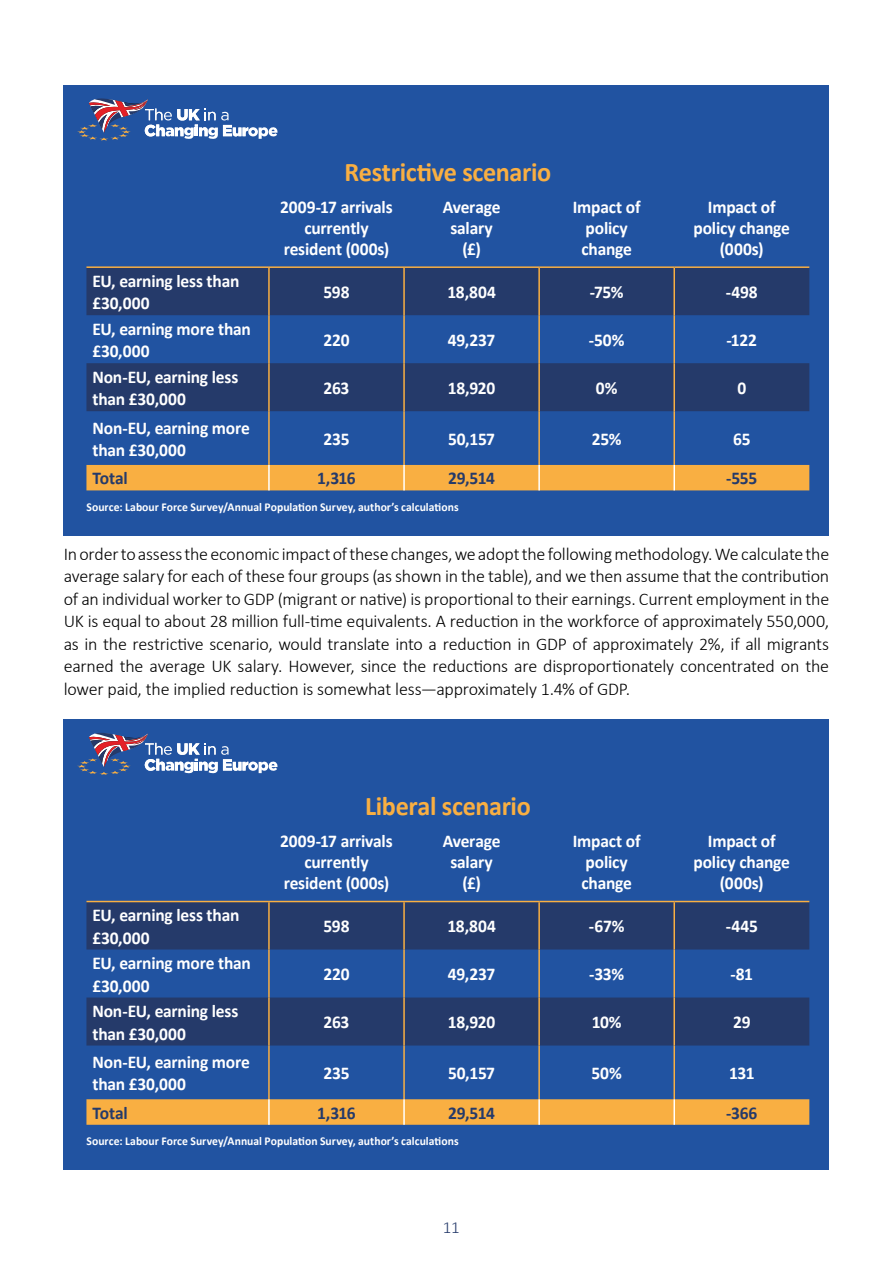
<style>
.page{position:relative;width:893px;height:1263px;background:#fff}
.page>*{position:absolute;margin:0;border:0;box-sizing:border-box;transform-origin:0 0}
.t1{font:700 27px "Calibri";letter-spacing:-.015em;color:#f9af42}
.t2{font:300 18px/22.5px "Calibri";letter-spacing:-.015em;color:#000;text-align:justify}
.t3{font:700 18px/21px "Calibri";letter-spacing:-.01em;color:#fff;text-align:center}
.t4{font:700 18px "Calibri";letter-spacing:-.025em;color:#253a6a}
.t5{font:300 16.8px "Calibri";color:#253a6a}
.t6{font:700 12px "Calibri";letter-spacing:.005em;color:#fff}
</style>
<div class="page">
<div style="left:64px;top:85px;width:765px;height:450px;background:#2153a1"></div>
<svg style="left:77px;top:98px;width:200px;height:42px"></svg>
<svg style="left:86px;top:268px;width:723px;height:143px;fill:#253a6a"></svg>
<div style="left:86px;top:465px;width:723px;height:25px;background:#f9af42"></div>
<hr style="left:268px;top:268px;width:2px;height:47px;background:#f9af42">
<hr style="left:403px;top:268px;width:2px;height:47px;background:#f9af42">
<hr style="left:268px;top:315px;width:2px;height:48px;background:#f9af42">
<hr style="left:403px;top:315px;width:2px;height:48px;background:#f9af42">
<hr style="left:268px;top:363px;width:2px;height:48px;background:#f9af42">
<hr style="left:403px;top:363px;width:2px;height:48px;background:#f9af42">
<hr style="left:268px;top:411px;width:2px;height:54px;background:#f9af42">
<hr style="left:403px;top:411px;width:2px;height:54px;background:#f9af42">
<hr style="left:86px;top:266px;width:183px;height:2px;background:#f9af42">
<hr style="left:269px;top:266px;width:135px;height:2px;background:#f9af42">
<hr style="left:404px;top:266px;width:135px;height:2px;background:#f9af42">
<hr style="left:539px;top:266px;width:135px;height:2px;background:#f9af42">
<hr style="left:674px;top:266px;width:135px;height:2px;background:#f9af42">
<hr style="left:538px;top:268px;width:2px;height:47px;background:#f9af42">
<hr style="left:673px;top:268px;width:2px;height:47px;background:#f9af42">
<hr style="left:538px;top:315px;width:2px;height:48px;background:#f9af42">
<hr style="left:673px;top:315px;width:2px;height:48px;background:#f9af42">
<hr style="left:538px;top:363px;width:2px;height:48px;background:#f9af42">
<hr style="left:673px;top:363px;width:2px;height:48px;background:#f9af42">
<hr style="left:538px;top:411px;width:2px;height:54px;background:#f9af42">
<hr style="left:673px;top:411px;width:2px;height:54px;background:#f9af42">
<hr style="left:268px;top:465px;width:2px;height:25px;background:#fff">
<hr style="left:403px;top:465px;width:2px;height:25px;background:#fff">
<hr style="left:538px;top:465px;width:2px;height:25px;background:#fff">
<hr style="left:673px;top:465px;width:2px;height:25px;background:#fff">
<div style="left:64px;top:719px;width:765px;height:450px;background:#2153a1"></div>
<svg style="left:77px;top:733px;width:200px;height:42px"></svg>
<svg style="left:86px;top:902px;width:723px;height:143px;fill:#253a6a"></svg>
<svg style="left:86px;top:1099px;width:723px;height:26px"></svg>
<hr style="left:268px;top:902px;width:2px;height:47px;background:#f9af42">
<hr style="left:403px;top:902px;width:2px;height:47px;background:#f9af42">
<hr style="left:268px;top:949px;width:2px;height:48px;background:#f9af42">
<hr style="left:403px;top:949px;width:2px;height:48px;background:#f9af42">
<hr style="left:268px;top:997px;width:2px;height:48px;background:#f9af42">
<hr style="left:403px;top:997px;width:2px;height:48px;background:#f9af42">
<hr style="left:268px;top:1045px;width:2px;height:54px;background:#f9af42">
<hr style="left:403px;top:1045px;width:2px;height:54px;background:#f9af42">
<hr style="left:86px;top:901px;width:183px;height:1px;background:#f9af42">
<hr style="left:269px;top:901px;width:135px;height:1px;background:#f9af42">
<hr style="left:404px;top:901px;width:135px;height:1px;background:#f9af42">
<hr style="left:539px;top:901px;width:135px;height:1px;background:#f9af42">
<hr style="left:674px;top:901px;width:135px;height:1px;background:#f9af42">
<hr style="left:538px;top:902px;width:2px;height:47px;background:#f9af42">
<hr style="left:673px;top:902px;width:2px;height:47px;background:#f9af42">
<hr style="left:538px;top:949px;width:2px;height:48px;background:#f9af42">
<hr style="left:673px;top:949px;width:2px;height:48px;background:#f9af42">
<hr style="left:538px;top:997px;width:2px;height:48px;background:#f9af42">
<hr style="left:673px;top:997px;width:2px;height:48px;background:#f9af42">
<hr style="left:538px;top:1045px;width:2px;height:54px;background:#f9af42">
<hr style="left:673px;top:1045px;width:2px;height:54px;background:#f9af42">
<hr style="left:268px;top:1099px;width:2px;height:26px;background:#fff">
<hr style="left:403px;top:1099px;width:2px;height:26px;background:#fff">
<hr style="left:538px;top:1099px;width:2px;height:26px;background:#fff">
<hr style="left:673px;top:1099px;width:2px;height:26px;background:#fff">
<h1 class="t1" style="left:345px;top:154px;width:208px">Restrictive scenario</h1>
<p class="t3" style="left:280px;top:196px;width:114px">2009-17 arrivals currently resident (000s)</p>
<p class="t3" style="left:443px;top:196px;width:59px">Average salary (£)</p>
<p class="t3" style="left:573px;top:196px;width:69px">Impact of policy change</p>
<p class="t3" style="left:694px;top:196px;width:98px">Impact of policy change (000s)</p>
<p class="t3" style="left:92px;top:269px;width:148px;line-height:22.5px;text-align:left">EU, earning less than £30,000</p>
<p class="t3" style="left:323px;top:281px;width:28px">598</p>
<p class="t3" style="left:447px;top:281px;width:50px">18,804</p>
<p class="t3" style="left:590px;top:281px;width:35px">-75%</p>
<p class="t3" style="left:726px;top:281px;width:33px">-498</p>
<p class="t3" style="left:92px;top:317px;width:160px;line-height:22.5px;text-align:left">EU, earning more than £30,000</p>
<p class="t3" style="left:323px;top:329px;width:28px">220</p>
<p class="t3" style="left:448px;top:329px;width:49px">49,237</p>
<p class="t3" style="left:589px;top:329px;width:37px">-50%</p>
<p class="t3" style="left:727px;top:329px;width:32px">-122</p>
<p class="t3" style="left:92px;top:365px;width:147px;line-height:22.5px;text-align:left">Non-EU, earning less than £30,000</p>
<p class="t3" style="left:323px;top:377px;width:27px">263</p>
<p class="t3" style="left:448px;top:377px;width:49px">18,920</p>
<p class="t3" style="left:596px;top:377px;width:23px">0%</p>
<p class="t3" style="left:737px;top:377px;width:10px">0</p>
<p class="t3" style="left:92px;top:416px;width:159px;line-height:22.5px;text-align:left">Non-EU, earning more than £30,000</p>
<p class="t3" style="left:323px;top:428px;width:28px">235</p>
<p class="t3" style="left:448px;top:428px;width:49px">50,157</p>
<p class="t3" style="left:592px;top:428px;width:31px">25%</p>
<p class="t3" style="left:733px;top:428px;width:19px">65</p>
<p class="t4" style="left:92px;top:467px;width:37px">Total</p>
<p class="t4" style="left:317px;top:467px;width:40px">1,316</p>
<p class="t4" style="left:448px;top:467px;width:48px">29,514</p>
<p class="t4" style="left:726px;top:467px;width:32px">-555</p>
<p class="t6" style="left:86px;top:499px;width:374px">Source: Labour Force Survey/Annual Population Survey, author’s calculations</p>
<p class="t2" style="left:64px;top:542px;width:767px">In order to assess the economic impact of these changes, we adopt the following methodology. We calculate the average salary for each of these four groups (as shown in the table), and we then assume that the contribution of an individual worker to GDP (migrant or native) is proportional to their earnings. Current employment in the UK is equal to about 28 million full-time equivalents. A reduction in the workforce of approximately 550,000, as in the restrictive scenario, would translate into a reduction in GDP of approximately 2%, if all migrants earned the average UK salary. However, since the reductions are disproportionately concentrated on the lower paid, the implied reduction is somewhat less—approximately 1.4% of GDP.</p>
<h1 class="t1" style="left:365px;top:789px;width:167px">Liberal scenario</h1>
<p class="t3" style="left:280px;top:830px;width:114px">2009-17 arrivals currently resident (000s)</p>
<p class="t3" style="left:443px;top:830px;width:59px">Average salary (£)</p>
<p class="t3" style="left:573px;top:830px;width:69px">Impact of policy change</p>
<p class="t3" style="left:694px;top:830px;width:98px">Impact of policy change (000s)</p>
<p class="t3" style="left:92px;top:904px;width:148px;line-height:22.5px;text-align:left">EU, earning less than £30,000</p>
<p class="t3" style="left:323px;top:916px;width:28px">598</p>
<p class="t3" style="left:447px;top:916px;width:50px">18,804</p>
<p class="t3" style="left:589px;top:916px;width:37px">-67%</p>
<p class="t3" style="left:726px;top:916px;width:34px">-445</p>
<p class="t3" style="left:92px;top:952px;width:160px;line-height:22.5px;text-align:left">EU, earning more than £30,000</p>
<p class="t3" style="left:323px;top:964px;width:28px">220</p>
<p class="t3" style="left:448px;top:964px;width:49px">49,237</p>
<p class="t3" style="left:589px;top:964px;width:36px">-33%</p>
<p class="t3" style="left:730px;top:964px;width:24px">-81</p>
<p class="t3" style="left:92px;top:1000px;width:147px;line-height:22.5px;text-align:left">Non-EU, earning less than £30,000</p>
<p class="t3" style="left:323px;top:1012px;width:27px">263</p>
<p class="t3" style="left:448px;top:1012px;width:49px">18,920</p>
<p class="t3" style="left:592px;top:1012px;width:31px">10%</p>
<p class="t3" style="left:733px;top:1012px;width:19px">29</p>
<p class="t3" style="left:92px;top:1051px;width:159px;line-height:22.5px;text-align:left">Non-EU, earning more than £30,000</p>
<p class="t3" style="left:323px;top:1063px;width:28px">235</p>
<p class="t3" style="left:448px;top:1063px;width:49px">50,157</p>
<p class="t3" style="left:592px;top:1063px;width:32px">50%</p>
<p class="t3" style="left:729px;top:1063px;width:27px">131</p>
<p class="t4" style="left:92px;top:1101px;width:37px">Total</p>
<p class="t4" style="left:317px;top:1101px;width:40px">1,316</p>
<p class="t4" style="left:448px;top:1101px;width:48px">29,514</p>
<p class="t4" style="left:726px;top:1101px;width:33px">-366</p>
<p class="t6" style="left:86px;top:1133px;width:374px">Source: Labour Force Survey/Annual Population Survey, author’s calculations</p>
<p class="t5" style="left:443px;top:1217px;width:19px">11</p>
</div>
